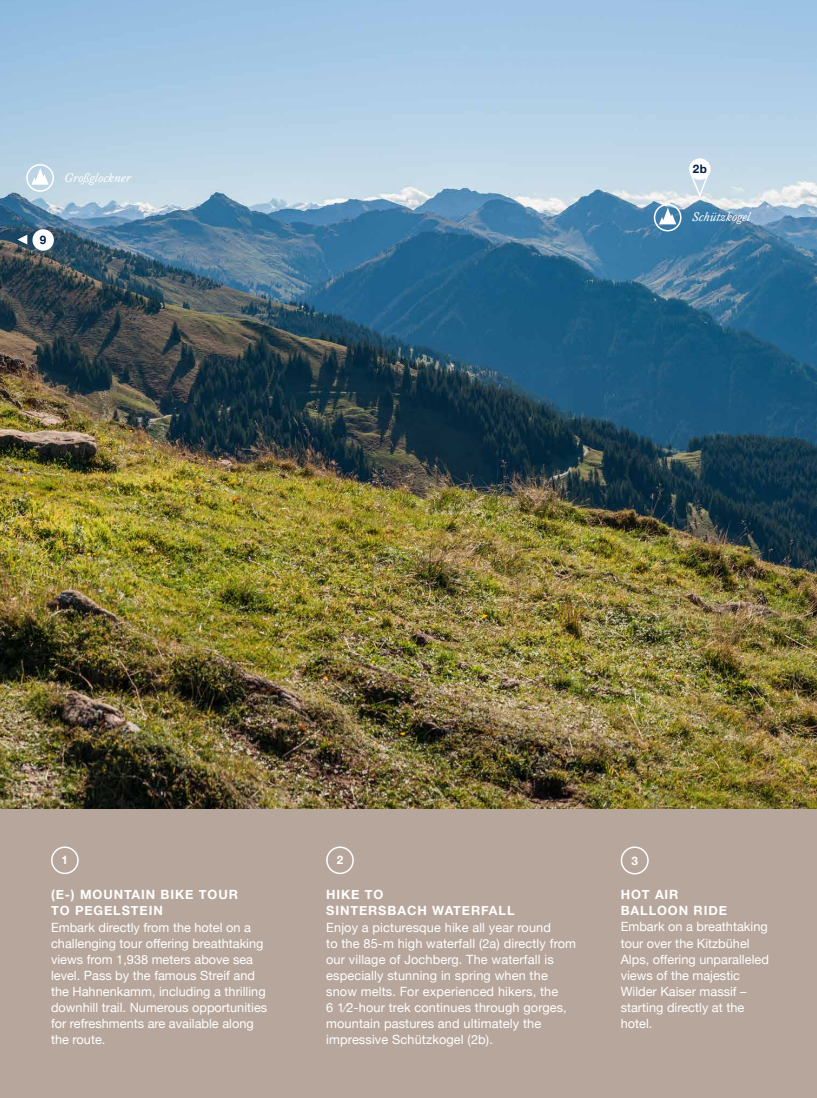
<style>
.page{position:relative;width:817px;height:1098px;background:#fff}
.page>*{position:absolute;margin:0;border:0;box-sizing:border-box;transform-origin:0 0}
.t1{font:12.75px/16px "Helvetica Neue";color:#fff}
.t2{font:700 12.75px/16px "Helvetica Neue";letter-spacing:.07em;color:#fff}
.t3{font:italic 12.75px "Kings Caslon";color:#fff}
.t4{font:700 11.7px "Helvetica Neue";color:#001e48}
.t5{font:700 11.7px "Helvetica Neue";color:#fff}
</style>
<div class="page">
<img style="left:0;top:0;width:816px;height:809px">
<div style="left:0;top:809px;width:816px;height:288px;background:#b7a69b"></div>
<div style="left:26px;top:164px;width:28px;height:28px;border:2px solid #fff;border-radius:50%"></div>
<svg style="left:31px;top:168px;width:18px;height:17px"></svg>
<div style="left:653px;top:204px;width:28px;height:27px;border:2px solid #fff;border-radius:50%"></div>
<svg style="left:659px;top:208px;width:17px;height:16px"></svg>
<svg style="left:688px;top:169px;width:23px;height:30px"></svg>
<div style="left:689px;top:158px;width:21px;height:22px;background:#fff;border-radius:50%"></div>
<div style="left:32px;top:229px;width:22px;height:21px;background:#fff;border-radius:50%"></div>
<svg style="left:17px;top:234px;width:10px;height:10px"></svg>
<div style="left:51px;top:846px;width:28px;height:27px;border:2px solid #fff;border-radius:50%"></div>
<div style="left:326px;top:846px;width:28px;height:27px;border:2px solid #fff;border-radius:50%"></div>
<div style="left:620px;top:846px;width:28px;height:28px;border:2px solid #fff;border-radius:50%"></div>
<p class="t3" style="left:65px;top:170px;width:68px">Großglockner</p>
<p class="t4" style="left:40px;top:231px;width:8px">9</p>
<p class="t4" style="left:692px;top:159px;width:16px">2b</p>
<p class="t3" style="left:692px;top:210px;width:60px">Schützkogel</p>
<p class="t5" style="left:62px;top:850px;width:8px">1</p>
<p class="t5" style="left:337px;top:850px;width:8px">2</p>
<p class="t5" style="left:631px;top:850px;width:8px">3</p>
<p class="t2" style="left:51px;top:886px;width:188px">(E-) MOUNTAIN BIKE TOUR<br>TO PEGELSTEIN</p>
<p class="t1" style="left:51px;top:919px;width:218px">Embark directly from the hotel on a challenging tour offering breathtaking views from 1,938 meters above sea level. Pass by the famous Streif and the Hahnenkamm, including a thrilling downhill trail. Numerous opportunities for refreshments are available along the route.</p>
<p class="t2" style="left:326px;top:886px;width:190px">HIKE TO<br>SINTERSBACH WATERFALL</p>
<p class="t1" style="left:326px;top:919px;width:251px">Enjoy a picturesque hike all year round<br>to the 85-m high waterfall (2a) directly from our village of Jochberg. The waterfall is especially stunning in spring when the snow melts. For experienced hikers, the<br>6 1⁄2-hour trek continues through gorges, mountain pastures and ultimately the impressive Schützkogel (2b).</p>
<p class="t2" style="left:620px;top:886px;width:108px">HOT AIR<br>BALLOON RIDE</p>
<p class="t1" style="left:620px;top:919px;width:150px">Embark on a breathtaking tour over the Kitzbühel<br>Alps, offering unparalleled views of the majestic<br>Wilder Kaiser massif – starting directly at the hotel.</p>
</div>
